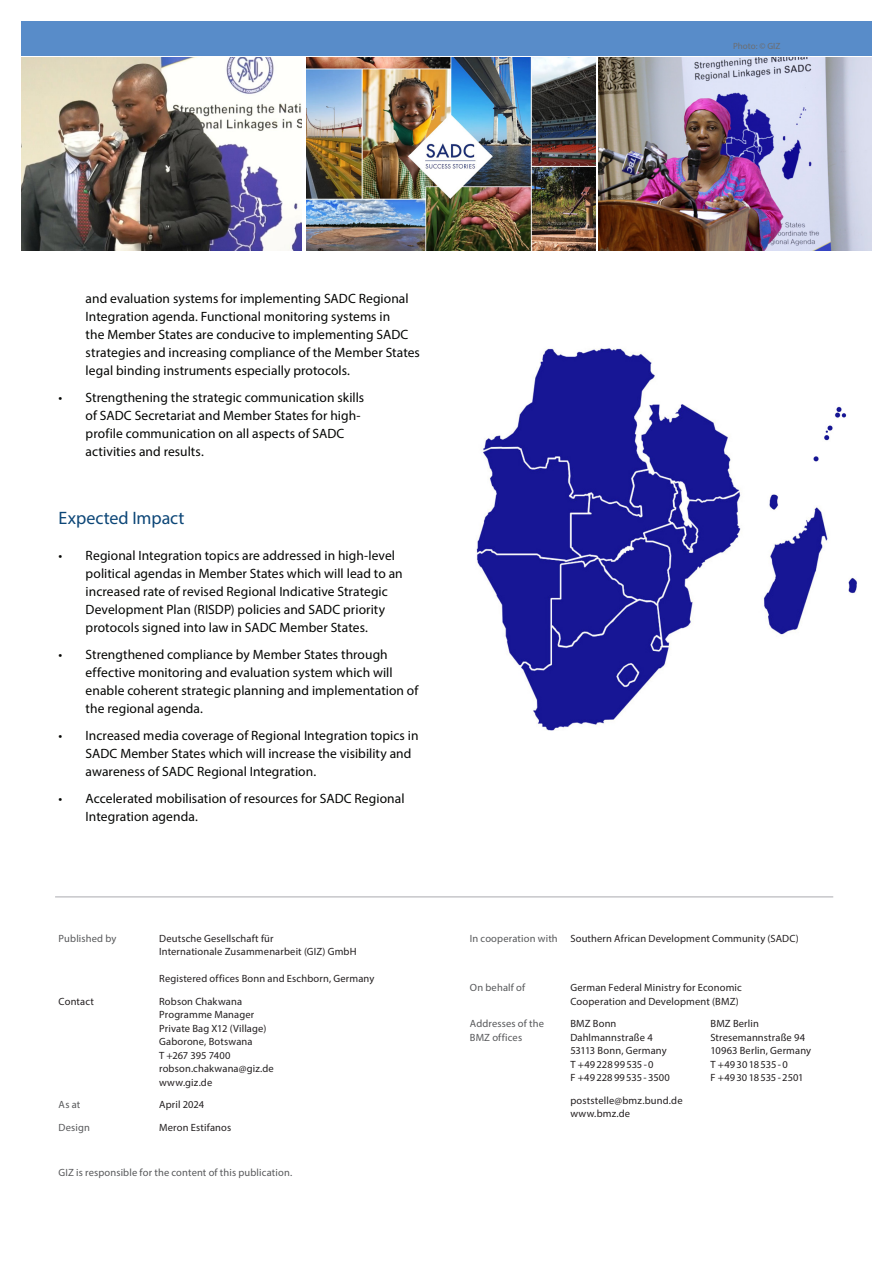
<style>
.page{position:relative;width:893px;height:1263px;background:#fff}
.page>*{position:absolute;margin:0;border:0;box-sizing:border-box;transform-origin:0 0}
.t1{font:18px "Myriad Pro";color:#0c4677}
.t2{font:13.5px/18px "Myriad Pro";letter-spacing:.005em;color:#040503}
.Imprint{font:10.5px/13.5px "Myriad Pro";letter-spacing:.015em;color:#231f20}
.Imprint-2{font:10.5px "Myriad Pro";letter-spacing:.015em;color:#57585a}
.Photo_credits{font:9px "Myriad Pro";color:#6c6d70}
.s1{color:#57585a}
</style>
<div class="page">
<div style="left:21px;top:21px;width:851px;height:34px;background:#588cc9"></div>
<hr style="left:55px;top:896px;width:778px;height:1px;background:#aaabaf">
<img style="left:21px;top:57px;width:281px;height:194px">
<img style="left:306px;top:57px;width:289px;height:194px">
<img style="left:599px;top:57px;width:273px;height:194px">
<img style="left:476px;top:348px;width:381px;height:383px">
<p class="Photo_credits" style="left:733px;top:40px;width:49px">Photo: © GIZ</p>
<p class="t2" style="left:86px;top:289px;width:336px">and evaluation systems for implementing SADC Regional Integration agenda. Functional monitoring systems in<br>the Member States are conducive to implementing SADC strategies and increasing compliance of the Member States legal binding instruments especially protocols.</p>
<p class="t2" style="left:86px;top:388px;width:280px;text-indent:-27px">• Strengthening the strategic communication skills of SADC Secretariat and Member States for high&shy;profile communication on all aspects of SADC activities and results.</p>
<p class="t1" style="left:59px;top:506px;width:127px">Expected Impact</p>
<p class="t2" style="left:86px;top:546px;width:319px;text-indent:-27px">• Regional Integration topics are addressed in high-level political agendas in Member States which will lead to an increased rate of revised Regional Indicative Strategic Development Plan (RISDP) policies and SADC priority protocols signed into law in SADC Member States.</p>
<p class="t2" style="left:86px;top:645px;width:334px;text-indent:-27px">• Strengthened compliance by Member States through effective monitoring and evaluation system which will enable coherent strategic planning and implementation of the regional agenda.</p>
<p class="t2" style="left:86px;top:726px;width:334px;text-indent:-27px">• Increased media coverage of Regional Integration topics in<br>SADC Member States which will increase the visibility and awareness of SADC Regional Integration.</p>
<p class="t2" style="left:86px;top:789px;width:320px;text-indent:-27px">• Accelerated mobilisation of resources for SADC Regional<br>Integration agenda.</p>
<p class="Imprint-2" style="left:59px;top:932px;width:59px">Published by</p>
<p class="Imprint" style="left:159px;top:931px;width:199px">Deutsche Gesellschaft für<br>Internationale Zusammenarbeit (GIZ) GmbH</p>
<p class="Imprint" style="left:159px;top:972px;width:217px">Registered offices Bonn and Eschborn, Germany</p>
<p class="Imprint" style="left:59px;top:994px;width:37px">Contact</p>
<p class="Imprint" style="left:159px;top:994px;width:116px">Robson Chakwana<br>Programme Manager<br>Private Bag X12 (Village)<br>Gaborone, Botswana<br>T +267 395 7400 robson.chakwana@giz.de www.giz.de</p>
<p class="Imprint-2" style="left:59px;top:1098px;width:23px">As at</p>
<p class="Imprint" style="left:159px;top:1098px;width:46px">April 2024</p>
<p class="Imprint-2" style="left:59px;top:1121px;width:33px">Design</p>
<p class="Imprint" style="left:159px;top:1120px;width:74px">Meron Estifanos</p>
<p class="Imprint-2" style="left:59px;top:1166px;width:235px">GIZ is responsible for the content of this publication.</p>
<p class="Imprint" style="left:470px;top:931px;width:330px"><span class="s1">In cooperation with</span> Southern African Development Community (SADC)</p>
<p class="Imprint-2" style="left:470px;top:981px;width:57px">On behalf of</p>
<p class="Imprint" style="left:570px;top:981px;width:173px">German Federal Ministry for Economic<br>Cooperation and Development (BMZ)</p>
<p class="Imprint-2" style="left:470px;top:1017px;width:76px">Addresses of the</p>
<p class="Imprint" style="left:570px;top:1017px;width:48px">BMZ Bonn</p>
<p class="Imprint" style="left:710px;top:1017px;width:50px">BMZ Berlin</p>
<p class="Imprint-2" style="left:470px;top:1031px;width:54px">BMZ offices</p>
<p class="Imprint" style="left:570px;top:1030px;width:84px">Dahlmannstraße 4</p>
<p class="Imprint" style="left:710px;top:1030px;width:96px">Stresemannstraße 94</p>
<p class="Imprint" style="left:570px;top:1044px;width:98px">53113 Bonn, Germany</p>
<p class="Imprint" style="left:710px;top:1044px;width:102px">10963 Berlin, Germany</p>
<p class="Imprint" style="left:570px;top:1057px;width:85px">T +4922899535-0</p>
<p class="Imprint" style="left:710px;top:1057px;width:79px">T +493018535-0</p>
<p class="Imprint" style="left:570px;top:1071px;width:101px">F +4922899535-3500</p>
<p class="Imprint" style="left:710px;top:1071px;width:95px">F +493018535-2501</p>
<p class="Imprint" style="left:570px;top:1093px;width:114px">poststelle@bmz.bund.de www.bmz.de</p>
</div>
